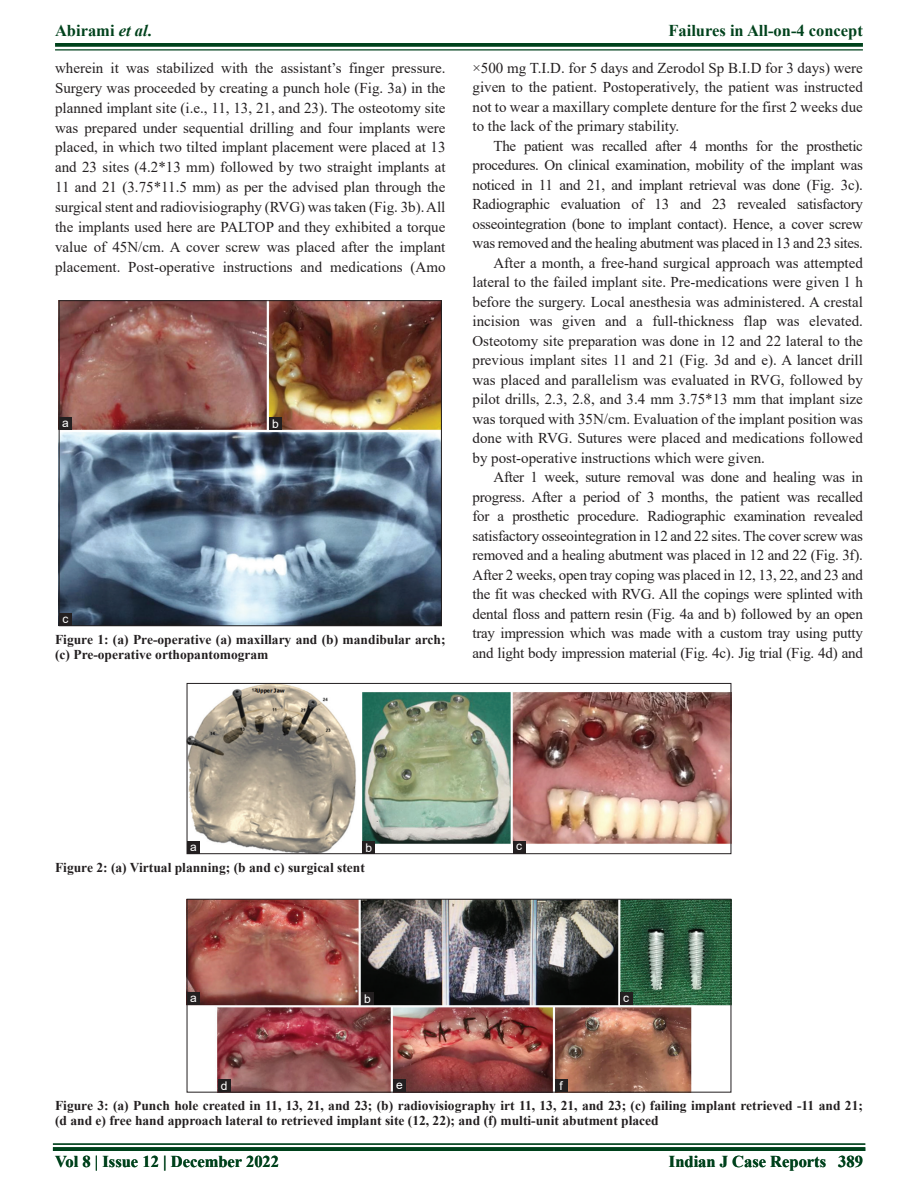
<style>
.page{position:relative;width:918px;height:1188px;background:#fff}
.page>*{position:absolute;margin:0;border:0;box-sizing:border-box;transform-origin:0 0}
.t1{font:700 16.5px "Times New Roman";color:#00421c}
.TX{font:15px/19.5px "Times New Roman";color:#231f20;text-align:justify}
.FGC{font:700 13.5px/15px "Times New Roman";color:#231f20}
.LABEL{font:12px "Arial";color:#fff}
.s1{font-style:italic}
</style>
<div class="page">
<svg style="left:55px;top:43px;width:808px;height:4px;background:#0f4d29"></svg>
<hr style="left:55px;top:49px;width:808px;height:2px;background:#00421c">
<hr style="left:53px;top:1143px;width:812px;height:2px;background:#00421c">
<svg style="left:53px;top:1147px;width:812px;height:4px;background:#03441f"></svg>
<img style="left:61px;top:302px;width:379px;height:322px">
<div style="left:59px;top:300px;width:383px;height:326px;border:1px solid #231f20"></div>
<div style="left:59px;top:613px;width:13px;height:13px;background:#231f20"></div>
<div style="left:269px;top:417px;width:13px;height:13px;background:#231f20"></div>
<div style="left:59px;top:417px;width:13px;height:13px;background:#231f20"></div>
<img style="left:189px;top:685px;width:540px;height:167px">
<div style="left:187px;top:683px;width:544px;height:171px;border:1px solid #231f20"></div>
<div style="left:513px;top:841px;width:12px;height:13px;background:#231f20"></div>
<div style="left:362px;top:841px;width:13px;height:13px;background:#231f20"></div>
<div style="left:187px;top:841px;width:13px;height:13px;background:#231f20"></div>
<img style="left:189px;top:901px;width:540px;height:189px">
<div style="left:187px;top:899px;width:544px;height:193px;border:1px solid #231f20"></div>
<div style="left:218px;top:1079px;width:13px;height:13px;background:#231f20"></div>
<div style="left:620px;top:992px;width:13px;height:13px;background:#231f20"></div>
<div style="left:361px;top:992px;width:13px;height:13px;background:#231f20"></div>
<div style="left:555px;top:1079px;width:13px;height:13px;background:#231f20"></div>
<div style="left:187px;top:992px;width:13px;height:13px;background:#231f20"></div>
<div style="left:393px;top:1079px;width:13px;height:13px;background:#231f20"></div>
<p class="t1" style="left:55px;top:18px;width:98px">Abirami <span class="s1">et al</span>.</p>
<p class="t1" style="left:668px;top:18px;width:196px">Failures in All-on-4 concept</p>
<p class="TX" style="left:55px;top:57px;width:392px;line-height:20px">wherein it was stabilized with the assistant’s finger pressure.<br>Surgery was proceeded by creating a punch hole (Fig. 3a) in the planned implant site (i.e., 11, 13, 21, and 23). The osteotomy site was prepared under sequential drilling and four implants were placed, in which two tilted implant placement were placed at 13 and 23 sites (4.2*13 mm) followed by two straight implants at 11 and 21 (3.75*11.5 mm) as per the advised plan through the surgical stent and radiovisiography (RVG) was taken (Fig. 3b). All the implants used here are PALTOP and they exhibited a torque value of 45N/cm. A cover screw was placed after the implant placement. Post-operative instructions and medications (Amo</p>
<p class="TX" style="left:472px;top:58px;width:392px">×500 mg T.I.D. for 5 days and Zerodol Sp B.I.D for 3 days) were given to the patient. Postoperatively, the patient was instructed not to wear a maxillary complete denture for the first 2 weeks due to the lack of the primary stability.</p>
<p class="TX" style="left:472px;top:136px;width:392px;text-indent:21px">The patient was recalled after 4 months for the prosthetic procedures. On clinical examination, mobility of the implant was noticed in 11 and 21, and implant retrieval was done (Fig. 3c).<br>Radiographic evaluation of 13 and 23 revealed satisfactory osseointegration (bone to implant contact). Hence, a cover screw was removed and the healing abutment was placed in 13 and 23 sites.</p>
<p class="TX" style="left:472px;top:253px;width:392px;text-indent:21px">After a month, a free-hand surgical approach was attempted lateral to the failed implant site. Pre-medications were given 1 h before the surgery. Local anesthesia was administered. A crestal incision was given and a full-thickness flap was elevated.<br>Osteotomy site preparation was done in 12 and 22 lateral to the previous implant sites 11 and 21 (Fig. 3d and e). A lancet drill was placed and parallelism was evaluated in RVG, followed by pilot drills, 2.3, 2.8, and 3.4 mm 3.75*13 mm that implant size was torqued with 35N/cm. Evaluation of the implant position was done with RVG. Sutures were placed and medications followed by post-operative instructions which were given.</p>
<p class="TX" style="left:472px;top:467px;width:392px;text-indent:21px">After 1 week, suture removal was done and healing was in progress. After a period of 3 months, the patient was recalled for a prosthetic procedure. Radiographic examination revealed satisfactory osseointegration in 12 and 22 sites. The cover screw was removed and a healing abutment was placed in 12 and 22 (Fig. 3f).<br>After 2 weeks, open tray coping was placed in 12, 13, 22, and 23 and the fit was checked with RVG. All the copings were splinted with dental floss and pattern resin (Fig. 4a and b) followed by an open tray impression which was made with a custom tray using putty and light body impression material (Fig. 4c). Jig trial (Fig. 4d) and</p>
<p class="LABEL" style="left:62px;top:415px;width:8px">a</p>
<p class="LABEL" style="left:272px;top:416px;width:8px">b</p>
<p class="LABEL" style="left:63px;top:610px;width:7px">c</p>
<p class="FGC" style="left:55px;top:632px;width:392px">Figure 1: (a) Pre-operative (a) maxillary and (b) mandibular arch; (c) Pre-operative orthopantomogram</p>
<p class="LABEL" style="left:190px;top:838px;width:8px">a</p>
<p class="LABEL" style="left:365px;top:839px;width:8px">b</p>
<p class="LABEL" style="left:516px;top:838px;width:7px">c</p>
<p class="FGC" style="left:55px;top:860px;width:311px">Figure 2: (a) Virtual planning; (b and c) surgical stent</p>
<p class="LABEL" style="left:190px;top:989px;width:8px">a</p>
<p class="LABEL" style="left:221px;top:1077px;width:8px">d</p>
<p class="LABEL" style="left:364px;top:990px;width:8px">b</p>
<p class="LABEL" style="left:623px;top:989px;width:7px">c</p>
<p class="LABEL" style="left:396px;top:1076px;width:8px">e</p>
<p class="LABEL" style="left:560px;top:1077px;width:5px">f</p>
<p class="FGC" style="left:55px;top:1098px;width:809px">Figure 3: (a) Punch hole created in 11, 13, 21, and 23; (b) radiovisiography irt 11, 13, 21, and 23; (c) failing implant retrieved -11 and 21; (d and e) free hand approach lateral to retrieved implant site (12, 22); and (f) multi-unit abutment placed</p>
<p class="t1" style="left:55px;top:1150px;width:226px">Vol 8 | Issue 12 | December 2022</p>
<p class="t1" style="left:669px;top:1150px;width:195px">Indian J Case Reports 389</p>
</div>
